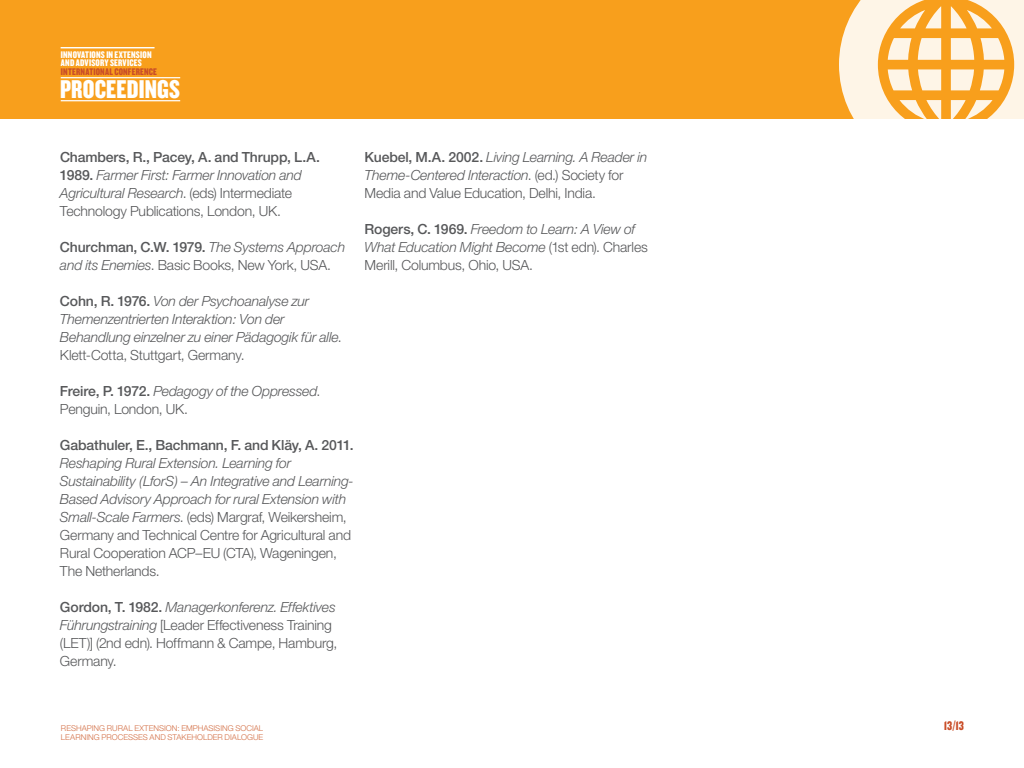
<style>
.page{position:relative;width:1024px;height:768px;background:#fff}
.page>*{position:absolute;margin:0;border:0;box-sizing:border-box;transform-origin:0 0}
.t1{font:26.7px "Knockout HTF69 Full Liteweight";letter-spacing:.005em;color:#fff}
.t2{font:italic 300 14px/18px "Helvetica Neue";letter-spacing:-.015em;color:#57585a}
.t3{font:300 14px/18px "Helvetica Neue";letter-spacing:-.01em;color:#57585a}
.t4{font:500 14px "Helvetica Neue";letter-spacing:-.01em;color:#57585a}
.t5{font:13px "Knockout HTF69 Full Liteweight";color:#c94d28}
.t6{font:10px/8.5px "Knockout HTF69 Full Liteweight";letter-spacing:.015em;color:#fff}
.t7{font:10px "Knockout HTF69 Full Liteweight";letter-spacing:.015em;color:#c94d28}
.t8{font:300 8px/9px "Helvetica Neue";letter-spacing:.005em;color:#d36e44}
.s1{font-weight:500;font-style:normal}
.s2{font-style:normal}
.s3{font-weight:500}
.s4{font-style:italic}
</style>
<div class="page">
<div style="left:0;top:0;width:1024px;height:119px;background:#f89f1c"></div>
<hr style="left:61px;top:77px;width:119px;height:1px;background:#fff">
<hr style="left:61px;top:100px;width:119px;height:1px;background:#fff">
<hr style="left:61px;top:47px;width:94px;height:1px;background:#fff">
<svg style="left:839px;top:0;width:185px;height:119px;fill:#fef5e7"></svg>
<svg style="left:951px;top:38px;width:23px;height:22px"></svg>
<svg style="left:951px;top:6px;width:41px;height:22px"></svg>
<svg style="left:951px;top:69px;width:23px;height:21px"></svg>
<svg style="left:951px;top:100px;width:42px;height:19px"></svg>
<p class="t6" style="left:61px;top:50px;width:92px">INNOVATIONS IN EXTENSION<br>AND ADVISORY SERVICES</p>
<p class="t7" style="left:61px;top:66px;width:97px">INTERNATIONAL CONFERENCE</p>
<h1 class="t1" style="left:60px;top:75px;width:122px">PROCEEDINGS</h1>
<p class="t2" style="left:60px;top:148px;width:262px"><span class="s1">Chambers, R., Pacey, A. and Thrupp, L.A.<br>1989.</span> Farmer First: Farmer Innovation and Agricultural Research<span class="s2">. (eds) Intermediate Technology Publications, London, UK.</span></p>
<p class="t2" style="left:60px;top:238px;width:287px"><span class="s1">Churchman, C.W. 1979.</span> The Systems Approach and its Enemies<span class="s2">. Basic Books, New York, USA.</span></p>
<p class="t2" style="left:60px;top:292px;width:283px"><span class="s1">Cohn, R. 1976.</span> Von der Psychoanalyse zur Themenzentrierten Interaktion: Von der Behandlung einzelner zu einer Pädagogik für alle<span class="s2">.<br>Klett-Cotta, Stuttgart, Germany.</span></p>
<p class="t2" style="left:60px;top:382px;width:262px"><span class="s1">Freire, P. 1972.</span> Pedagogy of the Oppressed<span class="s2">.<br>Penguin, London, UK.</span></p>
<p class="t4" style="left:60px;top:437px;width:295px">Gabathuler, E., Bachmann, F. and Kläy, A. 2011.</p>
<p class="t2" style="left:60px;top:454px;width:295px">Reshaping Rural Extension. Learning for Sustainability (LforS) – An Integrative and Learning-Based Advisory Approach for rural Extension with Small-Scale Farmers<span class="s2">. (eds) Margraf, Weikersheim, Germany and Technical Centre for Agricultural and Rural Cooperation ACP–EU (CTA), Wageningen, The Netherlands.</span></p>
<p class="t3" style="left:60px;top:598px;width:279px"><span class="s3">Gordon, T. 1982.</span> <span class="s4">Managerkonferenz. Effektives Führungstraining</span> [Leader Effectiveness Training (LET)] (2nd edn). Hoffmann &amp; Campe, Hamburg, Germany.</p>
<p class="t3" style="left:365px;top:148px;width:284px"><span class="s3">Kuebel, M.A. 2002.</span> <span class="s4">Living Learning. A Reader in<br>Theme-Centered Interaction</span>. (ed.) Society for<br>Media and Value Education, Delhi, India.</p>
<p class="t2" style="left:365px;top:220px;width:285px"><span class="s1">Rogers, C. 1969.</span> Freedom to Learn: A View of<br>What Education Might Become <span class="s2">(1st edn). Charles<br>Merill, Columbus, Ohio, USA.</span></p>
<p class="t8" style="left:61px;top:723px;width:204px">RESHAPING RURAL EXTENSION: EMPHASISING SOCIAL<br>LEARNING PROCESSES AND STAKEHOLDER DIALOGUE</p>
<p class="t5" style="left:944px;top:719px;width:22px">13/13</p>
</div>
